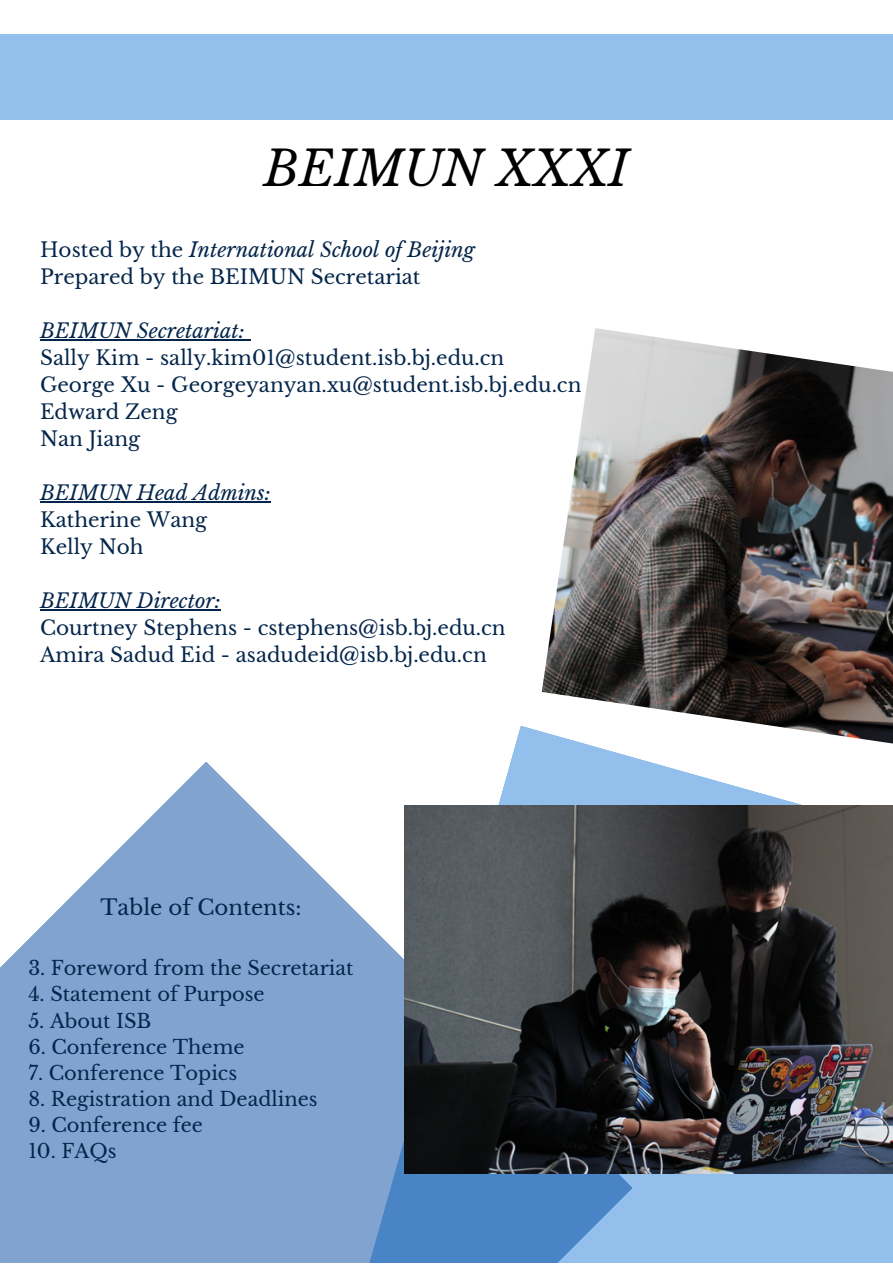
<style>
.page{position:relative;width:893px;height:1264px;background:#fff}
.page>*{position:absolute;margin:0;border:0;box-sizing:border-box;transform-origin:0 0}
.t1{font:italic 48px "Libre Baskerville";color:#000}
.t2{font:21.3px "Libre Baskerville";color:#05264b}
.t3{font:19.95px "Libre Baskerville";color:#05264b}
.t4{font:italic 19.95px "Libre Baskerville";color:#05264b}
.t5{font:19.35px "Libre Baskerville";color:#05264b}
.s1{font-style:normal}
</style>
<div class="page">
<div style="left:0;top:34px;width:892px;height:86px;background:#93bfec"></div>
<svg style="left:511px;top:726px;width:381px;height:536px;fill:#93bfec"></svg>
<svg style="left:0;top:761px;width:633px;height:501px;fill:#80a4cf"></svg>
<img style="left:541px;top:328px;width:351px;height:444px">
<hr style="left:40px;top:339px;width:205px;height:1px;background:#05264b">
<hr style="left:40px;top:501px;width:231px;height:1px;background:#05264b">
<hr style="left:40px;top:609px;width:181px;height:1px;background:#05264b">
<img style="left:404px;top:805px;width:488px;height:368px">
<p class="t1" style="left:264px;top:140px;width:366px">BEIMUN XXXI</p>
<p class="t4" style="left:40px;top:237px;width:436px"><span class="s1">Hosted by the</span> International School of Beijing</p>
<p class="t3" style="left:40px;top:264px;width:382px">Prepared by the BEIMUN Secretariat</p>
<p class="t4" style="left:40px;top:318px;width:206px">BEIMUN Secretariat:</p>
<p class="t3" style="left:40px;top:345px;width:465px">Sally Kim - sally.kim01@student.isb.bj.edu.cn</p>
<p class="t3" style="left:40px;top:372px;width:543px">George Xu - Georgeyanyan.xu@student.isb.bj.edu.cn</p>
<p class="t3" style="left:40px;top:399px;width:139px">Edward Zeng</p>
<p class="t3" style="left:40px;top:426px;width:102px">Nan Jiang</p>
<p class="t4" style="left:40px;top:480px;width:232px">BEIMUN Head Admins:</p>
<p class="t3" style="left:40px;top:507px;width:169px">Katherine Wang</p>
<p class="t3" style="left:40px;top:534px;width:105px">Kelly Noh</p>
<p class="t4" style="left:40px;top:588px;width:182px">BEIMUN Director:</p>
<p class="t3" style="left:40px;top:615px;width:467px">Courtney Stephens - cstephens@isb.bj.edu.cn</p>
<p class="t3" style="left:40px;top:642px;width:448px">Amira Sadud Eid - asadudeid@isb.bj.edu.cn</p>
<p class="t2" style="left:101px;top:893px;width:203px">Table of Contents:</p>
<p class="t5" style="left:28px;top:956px;width:327px">3. Foreword from the Secretariat</p>
<p class="t5" style="left:28px;top:982px;width:238px">4. Statement of Purpose</p>
<p class="t5" style="left:28px;top:1008px;width:125px">5. About ISB</p>
<p class="t5" style="left:28px;top:1034px;width:218px">6. Conference Theme</p>
<p class="t5" style="left:28px;top:1060px;width:210px">7. Conference Topics</p>
<p class="t5" style="left:28px;top:1087px;width:291px">8. Registration and Deadlines</p>
<p class="t5" style="left:28px;top:1113px;width:176px">9. Conference fee</p>
<p class="t5" style="left:28px;top:1139px;width:90px">10. FAQs</p>
</div>
